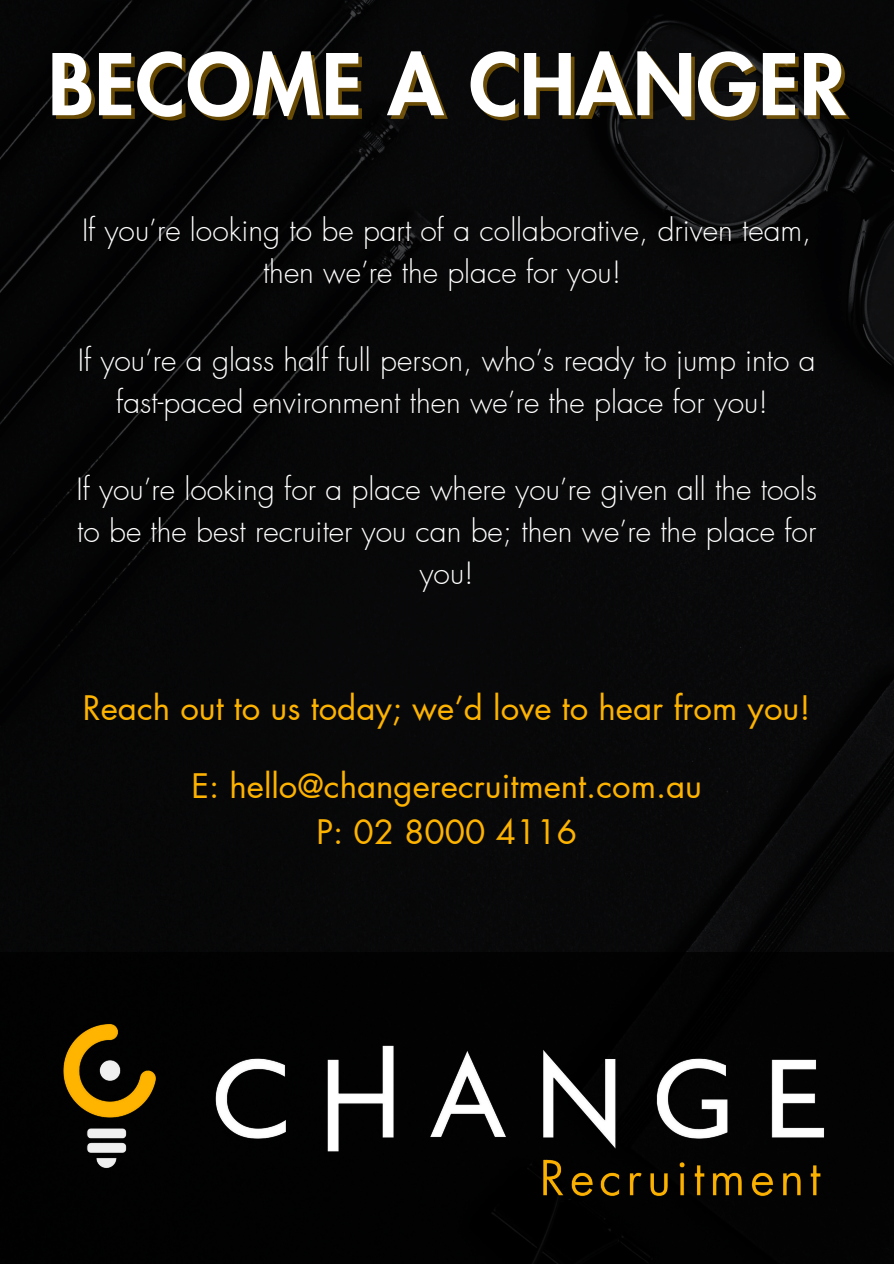
<style>
.page{position:relative;width:894px;height:1264px;background:#fff}
.page>*{position:absolute;margin:0;border:0;box-sizing:border-box;transform-origin:0 0}
.t1{font:800 82.5px "Futura LT Pro";letter-spacing:.01em;color:#fff}
.t2{font:33px "Futura LT Pro";color:#feb300}
.t3{font:300 30px/41.7px "Futura LT Pro";color:#fff;text-align:center}
</style>
<div class="page">
<div style="left:0;top:0;width:893px;height:952px;background:#070808"></div>
<div style="left:0;top:952px;width:893px;height:311px;background:#000"></div>
<img style="left:63px;top:1024px;width:762px;height:202px">
<h1 class="t1" style="left:48px;top:47px;width:799px">BECOME A CHANGER</h1>
<p class="t3" style="left:82px;top:211px;width:730px">If you’re looking to be part of a collaborative, driven team, then we’re the place for you!</p>
<p class="t3" style="left:78px;top:340px;width:739px">If you’re a glass half full person, who’s ready to jump into a fast-paced environment then we’re the place for you!</p>
<p class="t3" style="left:77px;top:470px;width:741px">If you’re looking for a place where you’re given all the tools to be the best recruiter you can be; then we’re the place for you!</p>
<p class="t2" style="left:83px;top:692px;width:729px">Reach out to us today; we’d love to hear from you!</p>
<p class="t2" style="left:191px;top:770px;width:512px">E: hello@changerecruitment.com.au</p>
<p class="t2" style="left:316px;top:816px;width:262px">P: 02 8000 4116</p>
</div>
